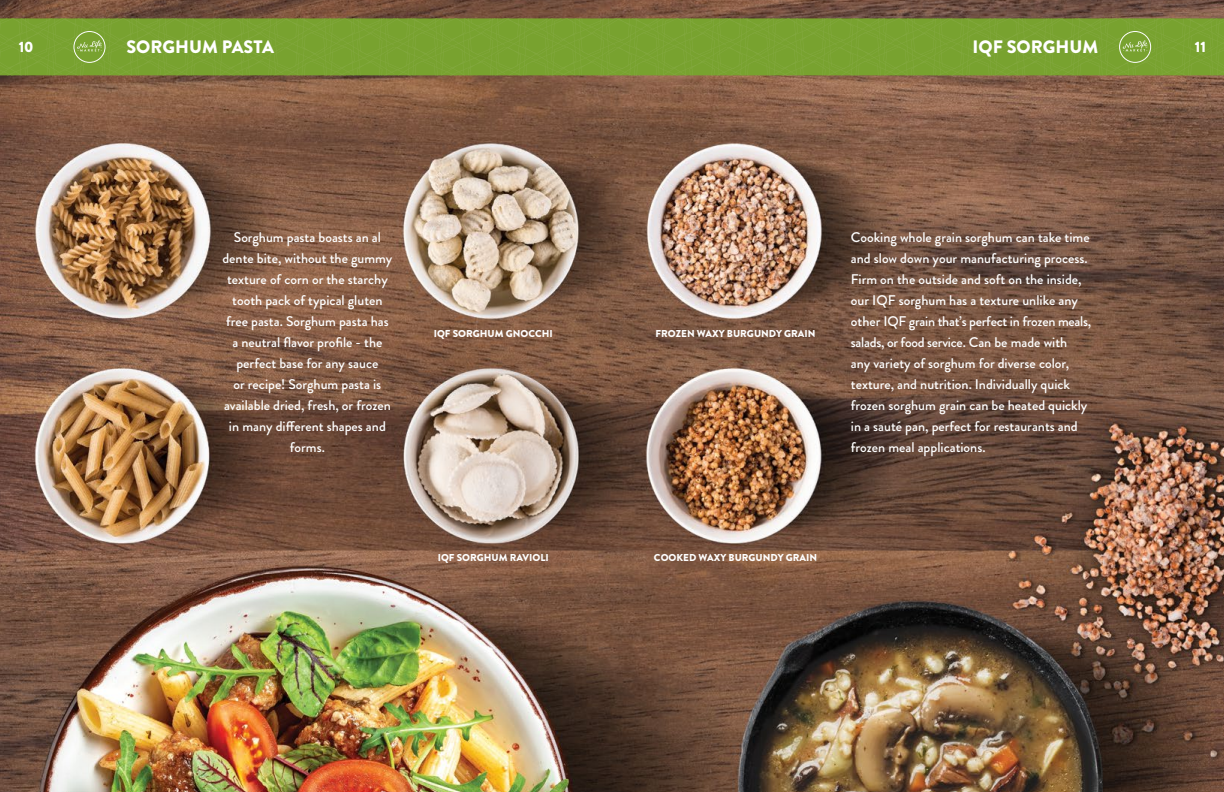
<style>
.page{position:relative;width:1224px;height:792px;background:#fff}
.page>*{position:absolute;margin:0;border:0;box-sizing:border-box;transform-origin:0 0}
.t1{font:900 18px "Brandon Grotesque";color:#fff}
.t2{font:900 15px "Brandon Grotesque";color:#fff}
.t3{font:500 14px/21px "Brandon Grotesque";color:#fff}
.t4{font:900 10px "Brandon Grotesque";color:#fff}
</style>
<div class="page">
<img style="left:0;top:0;width:1224px;height:792px">
<svg style="left:0;top:18px;width:1224px;height:57px;background:#79a231"></svg>
<div style="left:73px;top:30px;width:33px;height:34px;background:#78a22f;border-radius:50%"></div>
<svg style="left:73px;top:31px;width:33px;height:32px"></svg>
<div style="left:1118px;top:30px;width:34px;height:34px;background:#78a22f;border-radius:50%"></div>
<svg style="left:1119px;top:31px;width:32px;height:32px"></svg>
<p class="t2" style="left:19px;top:36px;width:16px">10</p>
<p class="t1" style="left:126px;top:34px;width:149px">SORGHUM PASTA</p>
<p class="t1" style="left:972px;top:34px;width:127px">IQF SORGHUM</p>
<p class="t2" style="left:1195px;top:36px;width:13px">11</p>
<p class="t3" style="left:222px;top:227px;width:172px;text-align:center">Sorghum pasta boasts an al dente bite, without the gummy texture of corn or the starchy tooth pack of typical gluten free pasta. Sorghum pasta has a neutral flavor profile - the perfect base for any sauce<br>or recipe! Sorghum pasta is available dried, fresh, or frozen in many different shapes and forms.</p>
<p class="t4" style="left:434px;top:326px;width:121px">IQF SORGHUM GNOCCHI</p>
<p class="t4" style="left:656px;top:326px;width:162px">FROZEN WAXY BURGUNDY GRAIN</p>
<p class="t3" style="left:851px;top:227px;width:242px">Cooking whole grain sorghum can take time and slow down your manufacturing process.<br>Firm on the outside and soft on the inside, our IQF sorghum has a texture unlike any other IQF grain that’s perfect in frozen meals, salads, or food service. Can be made with<br>any variety of sorghum for diverse color, texture, and nutrition. Individually quick frozen sorghum grain can be heated quickly in a sauté pan, perfect for restaurants and frozen meal applications.</p>
<p class="t4" style="left:438px;top:551px;width:113px">IQF SORGHUM RAVIOLI</p>
<p class="t4" style="left:654px;top:551px;width:165px">COOKED WAXY BURGUNDY GRAIN</p>
</div>
